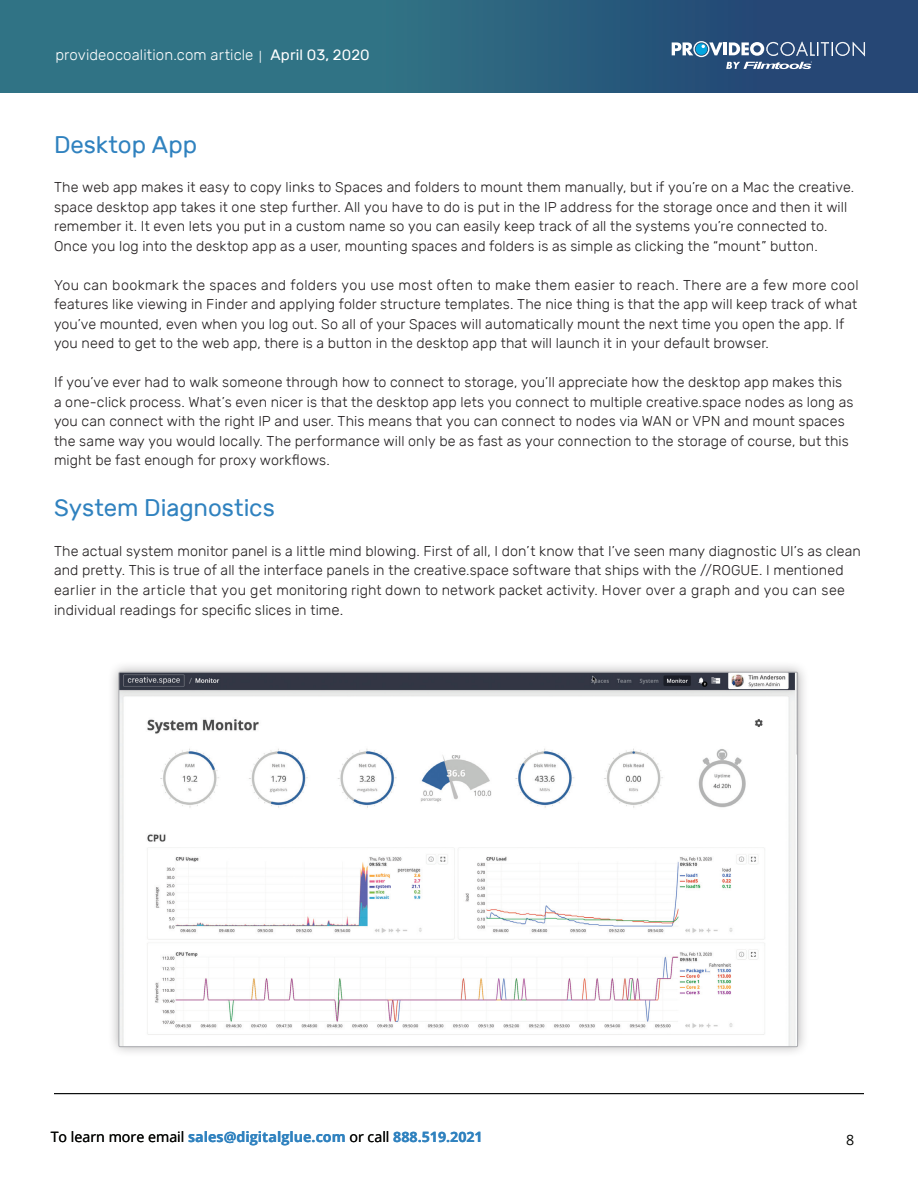
<style>
.page{position:relative;width:918px;height:1188px;background:#fff}
.page>*{position:absolute;margin:0;border:0;box-sizing:border-box;transform-origin:0 0}
.t1{font:24px "Rubik";letter-spacing:-.005em;color:#3082bf}
.t2{font:300 15px "Rubik";letter-spacing:.005em;color:#fff}
.t3{font:300 14.25px/19.5px "Rubik";letter-spacing:.01em;color:#231f20}
.t4{font:700 14.25px "Open Sans";color:#3082bf}
.t5{font:14.25px "Open Sans";color:#040503}
.s1{font-family:"Open Sans";font-weight:400;font-size:12px}
.s2{font-weight:400}
.s3{font-size:15px}
.s4{font-weight:400;color:#040503}
</style>
<div class="page">
<div style="left:0;top:0;width:918px;height:93px;background:linear-gradient(to right,#33808a,#244574)"></div>
<svg style="left:672px;top:41px;width:193px;height:28px;background:#587698"></svg>
<hr style="left:54px;top:1093px;width:810px;height:1px;background:#0b0d0d">
<div style="left:108px;top:661px;width:701px;height:397px;background:#231f20;opacity:.35"></div>
<img style="left:121px;top:674px;width:675px;height:371px">
<p class="t2" style="left:56px;top:47px;width:316px">provideocoalition.com article <span class="s1">|</span> <span class="s2">April 03, 2020</span></p>
<p class="t1" style="left:54px;top:131px;width:145px">Desktop App</p>
<p class="t3" style="left:54px;top:178px;width:802px">The web app makes it easy to copy links to Spaces and folders to mount them manually, but if you’re on a Mac the creative. space desktop app takes it one step further. All you have to do is put in the IP address for the storage once and then it will remember it. It even lets you put in a custom name so you can easily keep track of all the systems you’re connected to.<br>Once you log into the desktop app as a user, mounting spaces and folders is as simple as clicking the “mount” button.</p>
<p class="t3" style="left:54px;top:275px;width:806px">You can bookmark the spaces and folders you use most often to make them easier to reach. There are a few more cool features like viewing in Finder and applying folder structure templates. The nice thing is that the app will keep track of what you’ve mounted, even when you log out. So all of your Spaces will automatically mount the next time you open the app. If you need to get to the web app, there is a button in the desktop app that will launch it in your default browser.</p>
<p class="t3" style="left:54px;top:373px;width:801px">If you’ve ever had to walk someone through how to connect to storage, you’ll appreciate how the desktop app makes this<br>a one-click process. What’s even nicer is that the desktop app lets you connect to multiple creative.space nodes as long as you can connect with the right IP and user. This means that you can connect to nodes via WAN or VPN and mount spaces the same way you would locally. The performance will only be as fast as your connection to the storage of course, but this might be fast enough for proxy workflows.</p>
<p class="t1" style="left:54px;top:494px;width:222px">System Diagnostics</p>
<p class="t3" style="left:54px;top:541px;width:808px">The actual system monitor panel is a little mind blowing. First of all, I don’t know that I’ve seen many diagnostic UI’s as clean and pretty. This is true of all the interface panels in the creative.space software that ships with the //ROGUE. I mentioned earlier in the article that you get monitoring right down to network packet activity. Hover over a graph and you can see individual readings for specific slices in tim<span class="s3">e.</span></p>
<p class="t4" style="left:51px;top:1126px;width:433px"><span class="s4">To learn more email</span> sales@digitalglue.com <span class="s4">or call</span> 888.519.2021</p>
<p class="t5" style="left:846px;top:1131px;width:10px">8</p>
</div>
